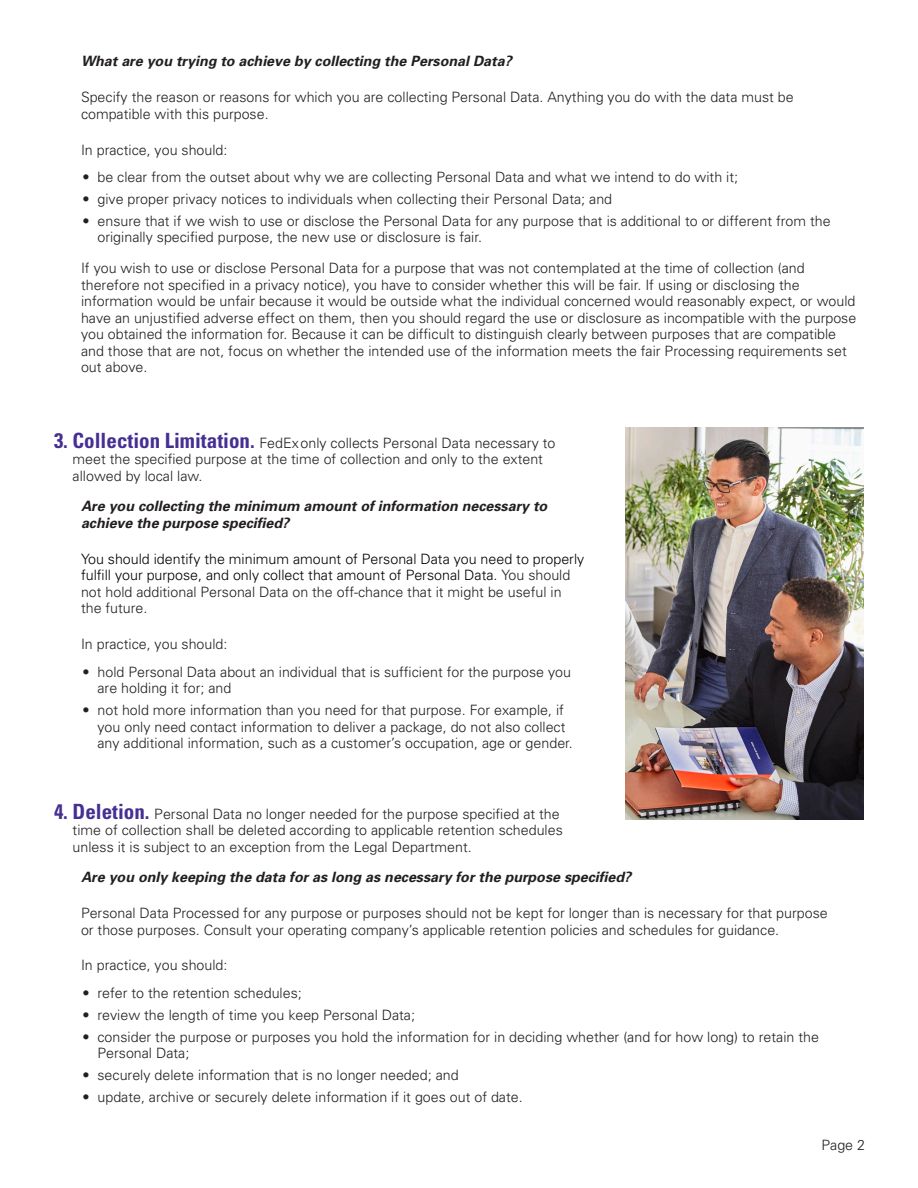
<style>
.page{position:relative;width:918px;height:1188px;background:#fff}
.page>*{position:absolute;margin:0;border:0;box-sizing:border-box;transform-origin:0 0}
.In_practice_text{font:300 14.25px/16.5px "Univers";color:#231f20}
.main_text{font:300 14.25px/16.5px "Univers";color:#231f20}
.In_practice_text-2{font:300 14.25px/16.5px "Univers";color:#000}
.indent_question_text{font:italic 700 14.25px/16.5px "Univers";color:#231f20}
.s1{font-weight:700;font-stretch:condensed;font-size:21px;color:#452f92}
.s2{color:#231f20}
</style>
<div class="page">
<img style="left:625px;top:428px;width:239px;height:392px">
<p class="indent_question_text" style="left:81px;top:53px;width:432px">What are you trying to achieve by collecting the Personal Data?</p>
<p class="In_practice_text" style="left:81px;top:89px;width:714px">Specify the reason or reasons for which you are collecting Personal Data. Anything you do with the data must be compatible with this purpose.</p>
<p class="In_practice_text" style="left:81px;top:142px;width:148px">In practice, you should:</p>
<p class="In_practice_text" style="left:82px;top:169px;width:657px">• be clear from the outset about why we are collecting Personal Data and what we intend to do with it;</p>
<p class="In_practice_text" style="left:82px;top:191px;width:531px">• give proper privacy notices to individuals when collecting their Personal Data; and</p>
<p class="In_practice_text" style="left:98px;top:213px;width:735px;text-indent:-15px">• ensure that if we wish to use or disclose the Personal Data for any purpose that is additional to or different from the originally specified purpose, the new use or disclosure is fair.</p>
<p class="In_practice_text" style="left:81px;top:260px;width:777px">If you wish to use or disclose Personal Data for a purpose that was not contemplated at the time of collection (and therefore not specified in a privacy notice), you have to consider whether this will be fair. If using or disclosing the information would be unfair because it would be outside what the individual concerned would reasonably expect, or would have an unjustified adverse effect on them, then you should regard the use or disclosure as incompatible with the purpose you obtained the information for. Because it can be difficult to distinguish clearly between purposes that are compatible and those that are not, focus on whether the intended use of the information meets the fair Processing requirements set out above.</p>
<p class="main_text" style="left:73px;top:435px;width:484px;text-indent:-19px"><span class="s1">3. Collection Limitation.</span> FedExonly collects Personal Data necessary to meet the specified purpose at the time of collection and only to the extent allowed by local law.</p>
<p class="indent_question_text" style="left:81px;top:498px;width:468px">Are you collecting the minimum amount of information necessary to achieve the purpose specified?</p>
<p class="In_practice_text-2" style="left:81px;top:551px;width:505px">You should identify the minimum amount of Personal Data you need to properly fulfill your purpose, and only collect that amount of Personal Data. <span class="s2">You should not hold additional Personal Data on the off-chance that it might be useful in the future.</span></p>
<p class="In_practice_text" style="left:81px;top:636px;width:148px">In practice, you should:</p>
<p class="In_practice_text" style="left:98px;top:663px;width:475px;text-indent:-15px">• hold Personal Data about an individual that is sufficient for the purpose you are holding it for; and</p>
<p class="In_practice_text" style="left:98px;top:702px;width:477px;text-indent:-15px">• not hold more information than you need for that purpose. For example, if you only need contact information to deliver a package, do not also collect any additional information, such as a customer’s occupation, age or gender.</p>
<p class="main_text" style="left:73px;top:805px;width:492px;text-indent:-19px"><span class="s1">4. Deletion.</span> Personal Data no longer needed for the purpose specified at the time of collection shall be deleted according to applicable retention schedules unless it is subject to an exception from the Legal Department.</p>
<p class="indent_question_text" style="left:81px;top:869px;width:552px">Are you only keeping the data for as long as necessary for the purpose specified?</p>
<p class="In_practice_text" style="left:81px;top:905px;width:748px">Personal Data Processed for any purpose or purposes should not be kept for longer than is necessary for that purpose or those purposes. Consult your operating company’s applicable retention policies and schedules for guidance.</p>
<p class="In_practice_text" style="left:81px;top:957px;width:148px">In practice, you should:</p>
<p class="In_practice_text" style="left:82px;top:984px;width:221px">• refer to the retention schedules;</p>
<p class="In_practice_text" style="left:82px;top:1006px;width:334px">• review the length of time you keep Personal Data;</p>
<p class="In_practice_text" style="left:98px;top:1028px;width:723px;text-indent:-15px">• consider the purpose or purposes you hold the information for in deciding whether (and for how long) to retain the<br>Personal Data;</p>
<p class="In_practice_text" style="left:82px;top:1067px;width:378px">• securely delete information that is no longer needed; and</p>
<p class="In_practice_text" style="left:82px;top:1089px;width:442px">• update, archive or securely delete information if it goes out of date.</p>
<p class="In_practice_text" style="left:822px;top:1136px;width:45px">Page 2</p>
</div>
